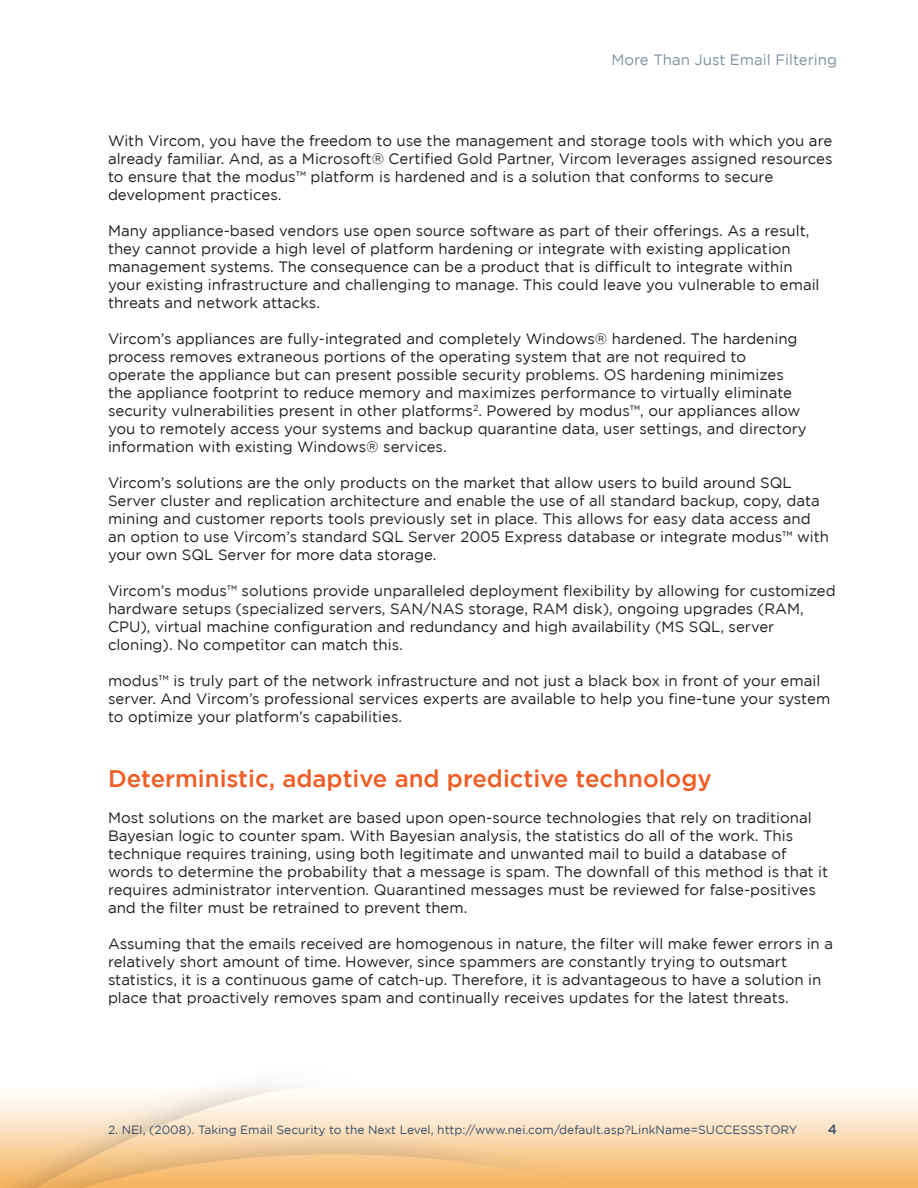
<style>
.page{position:relative;width:918px;height:1188px;background:#fff}
.page>*{position:absolute;margin:0;border:0;box-sizing:border-box;transform-origin:0 0}
.Sous-titre{font:500 24px "Gotham";color:#f15b24}
.Sous-titre-2{font:15px/18px "Gotham";color:#231f20}
.Rappel_haut_de_page{font:15px "Gotham";color:#8391a2}
.t1{font:500 13.5px "Gotham";color:#384e6a}
.t2{font:12px "Gotham";color:#384e6a}
</style>
<div class="page">
<img style="left:0;top:1086px;width:918px;height:102px">
<p class="Rappel_haut_de_page" style="left:612px;top:51px;width:227px">More Than Just Email Filtering</p>
<p class="Sous-titre-2" style="left:108px;top:131px;width:726px">With Vircom, you have the freedom to use the management and storage tools with which you are already familiar. And, as a Microsoft® Certified Gold Partner, Vircom leverages assigned resources to ensure that the modus™ platform is hardened and is a solution that conforms to secure development practices.</p>
<p class="Sous-titre-2" style="left:108px;top:221px;width:713px">Many appliance-based vendors use open source software as part of their offerings. As a result, they cannot provide a high level of platform hardening or integrate with existing application management systems. The consequence can be a product that is difficult to integrate within your existing infrastructure and challenging to manage. This could leave you vulnerable to email threats and network attacks.</p>
<p class="Sous-titre-2" style="left:108px;top:329px;width:700px">Vircom’s appliances are fully-integrated and completely Windows® hardened. The hardening process removes extraneous portions of the operating system that are not required to operate the appliance but can present possible security problems. OS hardening minimizes the appliance footprint to reduce memory and maximizes performance to virtually eliminate security vulnerabilities present in other platforms<sup>2</sup>. Powered by modus™, our appliances allow you to remotely access your systems and backup quarantine data, user settings, and directory information with existing Windows® services.</p>
<p class="Sous-titre-2" style="left:108px;top:473px;width:723px">Vircom’s solutions are the only products on the market that allow users to build around SQL Server cluster and replication architecture and enable the use of all standard backup, copy, data mining and customer reports tools previously set in place. This allows for easy data access and an option to use Vircom’s standard SQL Server 2005 Express database or integrate modus™ with your own SQL Server for more data storage.</p>
<p class="Sous-titre-2" style="left:108px;top:581px;width:729px">Vircom’s modus™ solutions provide unparalleled deployment flexibility by allowing for customized</p>
<p class="Sous-titre-2" style="left:108px;top:599px;width:697px">hardware setups (specialized servers, SAN/NAS storage, RAM disk), ongoing upgrades (RAM,<br>CPU), virtual machine configuration and redundancy and high availability (MS SQL, server cloning). No competitor can match this.</p>
<p class="Sous-titre-2" style="left:108px;top:671px;width:724px">modus™ is truly part of the network infrastructure and not just a black box in front of your email server. And Vircom’s professional services experts are available to help you fine-tune your system to optimize your platform’s capabilities.</p>
<p class="Sous-titre" style="left:108px;top:765px;width:605px">Deterministic, adaptive and predictive technology</p>
<p class="Sous-titre-2" style="left:108px;top:808px;width:722px">Most solutions on the market are based upon open-source technologies that rely on traditional Bayesian logic to counter spam. With Bayesian analysis, the statistics do all of the work. This technique requires training, using both legitimate and unwanted mail to build a database of words to determine the probability that a message is spam. The downfall of this method is that it requires administrator intervention. Quarantined messages must be reviewed for false-positives and the filter must be retrained to prevent them.</p>
<p class="Sous-titre-2" style="left:108px;top:934px;width:727px">Assuming that the emails received are homogenous in nature, the filter will make fewer errors in a</p>
<p class="Sous-titre-2" style="left:108px;top:952px;width:715px">relatively short amount of time. However, since spammers are constantly trying to outsmart statistics, it is a continuous game of catch-up. Therefore, it is advantageous to have a solution in place that proactively removes spam and continually receives updates for the latest threats.</p>
<p class="t2" style="left:108px;top:1123px;width:691px">2. NEI, (2008). Taking Email Security to the Next Level, http://www.nei.com/default.asp?LinkName=SUCCESSSTORY</p>
<p class="t1" style="left:828px;top:1122px;width:11px">4</p>
</div>
